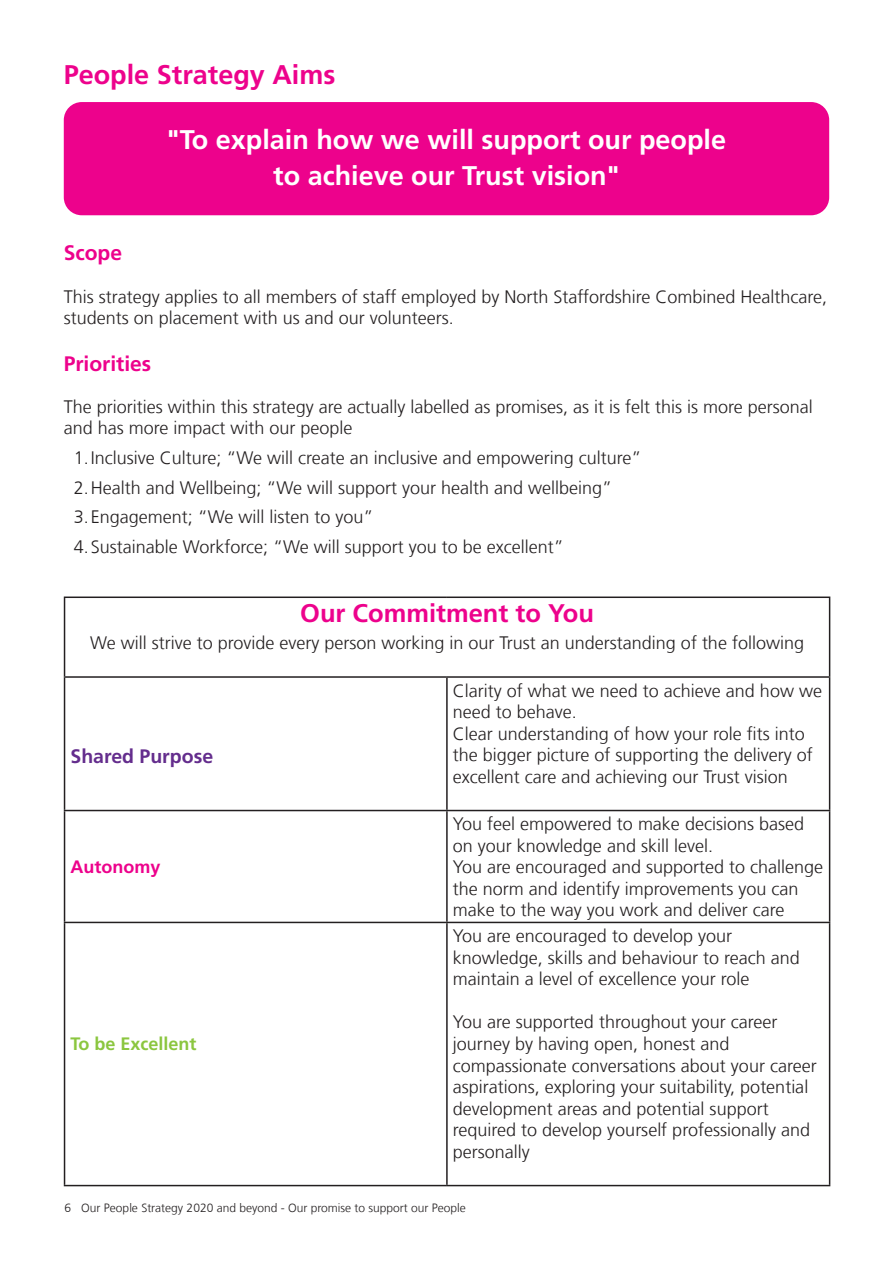
<style>
.page{position:relative;width:893px;height:1263px;background:#fff}
.page>*{position:absolute;margin:0;border:0;box-sizing:border-box;transform-origin:0 0}
.t1{font:700 27px/36px "Frutiger LT Com";color:#fff;text-align:center}
.t2{font:700 27px "Frutiger LT Com";color:#ed028c}
.t3{font:700 25.5px "Frutiger LT Com";color:#ed028c}
.t4{font:700 21px "Frutiger LT Com";color:#ed028c}
.t5{font:700 19.5px "Frutiger LT Com";color:#642d8d}
.t6{font:300 18px/21.6px "Frutiger LT Com";color:#231f20}
.t7{font:700 18px "Frutiger LT Com";color:#8bc63f}
.t8{font:700 18px "Frutiger LT Com";color:#ed028c}
.t9{font:300 12px "Frutiger LT Com";color:#231f20}
</style>
<div class="page">
<hr style="left:64px;top:596px;width:383px;height:2px;background:#231f20">
<hr style="left:64px;top:598px;width:1px;height:78px;background:#231f20">
<hr style="left:447px;top:596px;width:383px;height:2px;background:#231f20">
<hr style="left:829px;top:598px;width:1px;height:78px;background:#231f20">
<hr style="left:64px;top:676px;width:383px;height:2px;background:#231f20">
<hr style="left:64px;top:678px;width:1px;height:132px;background:#231f20">
<hr style="left:447px;top:676px;width:383px;height:2px;background:#231f20">
<hr style="left:446px;top:678px;width:2px;height:132px;background:#231f20">
<hr style="left:829px;top:678px;width:1px;height:132px;background:#231f20">
<hr style="left:64px;top:810px;width:383px;height:1px;background:#231f20">
<hr style="left:64px;top:811px;width:1px;height:111px;background:#231f20">
<hr style="left:447px;top:810px;width:383px;height:1px;background:#231f20">
<hr style="left:446px;top:811px;width:2px;height:111px;background:#231f20">
<hr style="left:829px;top:811px;width:1px;height:111px;background:#231f20">
<hr style="left:64px;top:922px;width:383px;height:1px;background:#231f20">
<hr style="left:64px;top:923px;width:1px;height:262px;background:#231f20">
<hr style="left:447px;top:922px;width:383px;height:1px;background:#231f20">
<hr style="left:446px;top:923px;width:2px;height:262px;background:#231f20">
<hr style="left:829px;top:923px;width:1px;height:262px;background:#231f20">
<hr style="left:64px;top:1185px;width:383px;height:1px;background:#231f20">
<hr style="left:447px;top:1185px;width:383px;height:1px;background:#231f20">
<div style="left:64px;top:102px;width:765px;height:113px;background:#ed028c;border-radius:18px"></div>
<h1 class="t2" style="left:64px;top:59px;width:273px">People Strategy Aims</h1>
<h1 class="t1" style="left:167px;top:121px;width:561px">"To explain how we will support our people to achieve our Trust vision"</h1>
<p class="t4" style="left:64px;top:241px;width:60px">Scope</p>
<p class="t6" style="left:64px;top:286px;width:765px;line-height:21px">This strategy applies to all members of staff employed by North Staffordshire Combined Healthcare, students on placement with us and our volunteers.</p>
<p class="t4" style="left:64px;top:351px;width:89px">Priorities</p>
<p class="t6" style="left:64px;top:397px;width:751px;line-height:21px">The priorities within this strategy are actually labelled as promises, as it is felt this is more personal and has more impact with our people</p>
<p class="t6" style="left:74px;top:443px;width:569px;line-height:29.5px">1.Inclusive Culture; “We will create an inclusive and empowering culture” 2.Health and Wellbeing; “We will support your health and wellbeing” 3.Engagement; “We will listen to you”<br>4.Sustainable Workforce; “We will support you to be excellent”</p>
<h2 class="t3" style="left:300px;top:598px;width:295px">Our Commitment to You</h2>
<p class="t6" style="left:90px;top:632px;width:715px">We will strive to provide every person working in our Trust an understanding of the following</p>
<p class="t5" style="left:71px;top:745px;width:144px">Shared Purpose</p>
<p class="t8" style="left:71px;top:856px;width:91px">Autonomy</p>
<p class="t7" style="left:71px;top:1033px;width:128px">To be Excellent</p>
<p class="t6" style="left:453px;top:680px;width:371px">Clarity of what we need to achieve and how we need to behave.<br>Clear understanding of how your role fits into the bigger picture of supporting the delivery of excellent care and achieving our Trust vision</p>
<p class="t6" style="left:453px;top:813px;width:372px">You feel empowered to make decisions based on your knowledge and skill level.<br>You are encouraged and supported to challenge the norm and identify improvements you can make to the way you work and deliver care</p>
<p class="t6" style="left:453px;top:925px;width:348px">You are encouraged to develop your knowledge, skills and behaviour to reach and maintain a level of excellence your role</p>
<p class="t6" style="left:453px;top:1011px;width:365px">You are supported throughout your career journey by having open, honest and compassionate conversations about your career aspirations, exploring your suitability, potential development areas and potential support required to develop yourself professionally and personally</p>
<p class="t9" style="left:65px;top:1201px;width:403px">6 Our People Strategy 2020 and beyond - Our promise to support our People</p>
</div>
